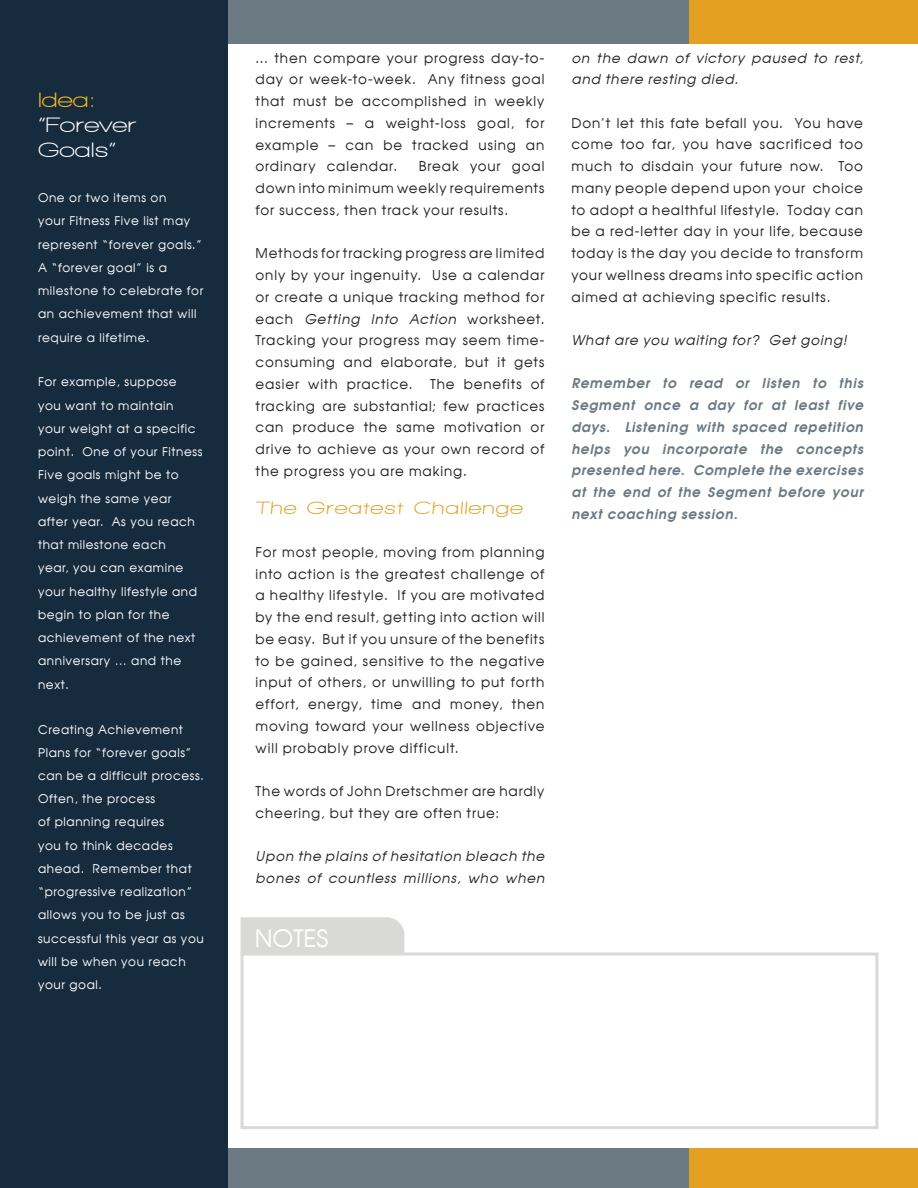
<style>
.page{position:relative;width:918px;height:1188px;background:#6b7a83}
.page>*{position:absolute;margin:0;border:0;box-sizing:border-box;transform-origin:0 0}
.t1{font:24px "Avalon Plain";color:#fff}
.t2{font:700 21px/25.2px "Walkway Expand";color:#fff}
.t3{font:700 21px "Walkway Expand";color:#fdbc19}
.t4{font:700 18px "Walkway Expand";color:#e3a023}
.t5{font:13.5px/21.8px "Avalon Plain";letter-spacing:.065em;color:#231f20;text-align:justify}
.t6{font:italic 700 13.5px/21.8px "Avalon";letter-spacing:.06em;color:#6b7a83;text-align:justify}
.t7{font:italic 13.5px/21.8px "Avalon";letter-spacing:.065em;color:#231f20}
.t8{font:12px/23.2px "Avalon Plain";letter-spacing:.05em;color:#fff}
.s1{font-family:"Avalon Plain";font-style:normal}
</style>
<div class="page">
<div style="left:689px;top:0;width:229px;height:1188px;background:#e3a023"></div>
<div style="left:203px;top:44px;width:715px;height:1104px;background:#fff"></div>
<div style="left:241px;top:952px;width:637px;height:177px;background:#fff;border:3px solid #d9dad8"></div>
<div style="left:241px;top:917px;width:163px;height:37px;background:#d9dad8"></div>
<div style="left:0;top:0;width:228px;height:1188px;background:#172b3f"></div>
<h2 class="t3" style="left:38px;top:89px;width:59px">Idea:</h2>
<h2 class="t2" style="left:38px;top:112px;width:100px">“Forever<br>Goals”</h2>
<p class="t8" style="left:38px;top:186px;width:167px">One or two items on<br>your Fitness Five list may represent “forever goals.”<br>A “forever goal” is a milestone to celebrate for an achievement that will require a lifetime.</p>
<p class="t8" style="left:38px;top:370px;width:166px">For example, suppose you want to maintain your weight at a specific point. One of your Fitness<br>Five goals might be to weigh the same year after year. As you reach that milestone each<br>year, you can examine your healthy lifestyle and begin to plan for the achievement of the next anniversary … and the next.</p>
<p class="t8" style="left:38px;top:717px;width:167px">Creating Achievement<br>Plans for “forever goals” can be a difficult process.<br>Often, the process<br>of planning requires<br>you to think decades ahead. Remember that “progressive realization” allows you to be just as successful this year as you will be when you reach your goal.</p>
<p class="t5" style="left:256px;top:47px;width:290px">... then compare your progress day-to&shy;day or week-to-week. Any fitness goal that must be accomplished in weekly increments – a weight-loss goal, for example – can be tracked using an ordinary calendar.</p>
<p class="t5" style="left:256px;top:155px;width:290px;text-indent:163px">Break your goal down into minimum weekly requirements for success, then track your results.</p>
<p class="t5" style="left:256px;top:242px;width:290px">Methods for tracking progress are limited only by your ingenuity. Use a calendar or create a unique tracking method for</p>
<p class="t7" style="left:256px;top:308px;width:290px"><span class="s1">each</span> Getting Into Action <span class="s1">worksheet.</span></p>
<p class="t5" style="left:256px;top:329px;width:290px">Tracking your progress may seem time&shy;consuming and elaborate, but it gets easier with practice.</p>
<p class="t5" style="left:256px;top:373px;width:290px;text-indent:175px">The benefits of tracking are substantial; few practices can produce the same motivation or drive to achieve as your own record of the progress you are making.</p>
<h3 class="t4" style="left:256px;top:498px;width:270px">The Greatest Challenge</h3>
<p class="t5" style="left:256px;top:541px;width:290px">For most people, moving from planning into action is the greatest challenge of a healthy lifestyle. If you are motivated by the end result, getting into action will be easy. But if you unsure of the benefits to be gained, sensitive to the negative input of others, or unwilling to put forth effort, energy, time and money, then moving toward your wellness objective will probably prove difficult.</p>
<p class="t5" style="left:256px;top:780px;width:290px">The words of John Dretschmer are hardly cheering, but they are often true:</p>
<p class="t7" style="left:256px;top:845px;width:290px">Upon the plains of hesitation bleach the bones of countless millions, who when</p>
<h1 class="t1" style="left:255px;top:923px;width:75px">NOTES</h1>
<p class="t7" style="left:571px;top:47px;width:293px">on the dawn of victory paused to rest, and there resting died.</p>
<p class="t5" style="left:571px;top:112px;width:293px">Don’t let this fate befall you. You have come too far, you have sacrificed too much to disdain your future now. Too many people depend upon your choice to adopt a healthful lifestyle. Today can be a red-letter day in your life, because today is the day you decide to transform your wellness dreams into specific action aimed at achieving specific results.</p>
<p class="t7" style="left:571px;top:329px;width:277px">What are you waiting for? Get going!</p>
<p class="t6" style="left:571px;top:372px;width:293px">Remember to read or listen to this Segment once a day for at least five days. Listening with spaced repetition helps you incorporate the concepts presented here. Complete the exercises at the end of the Segment before your next coaching session.</p>
</div>
